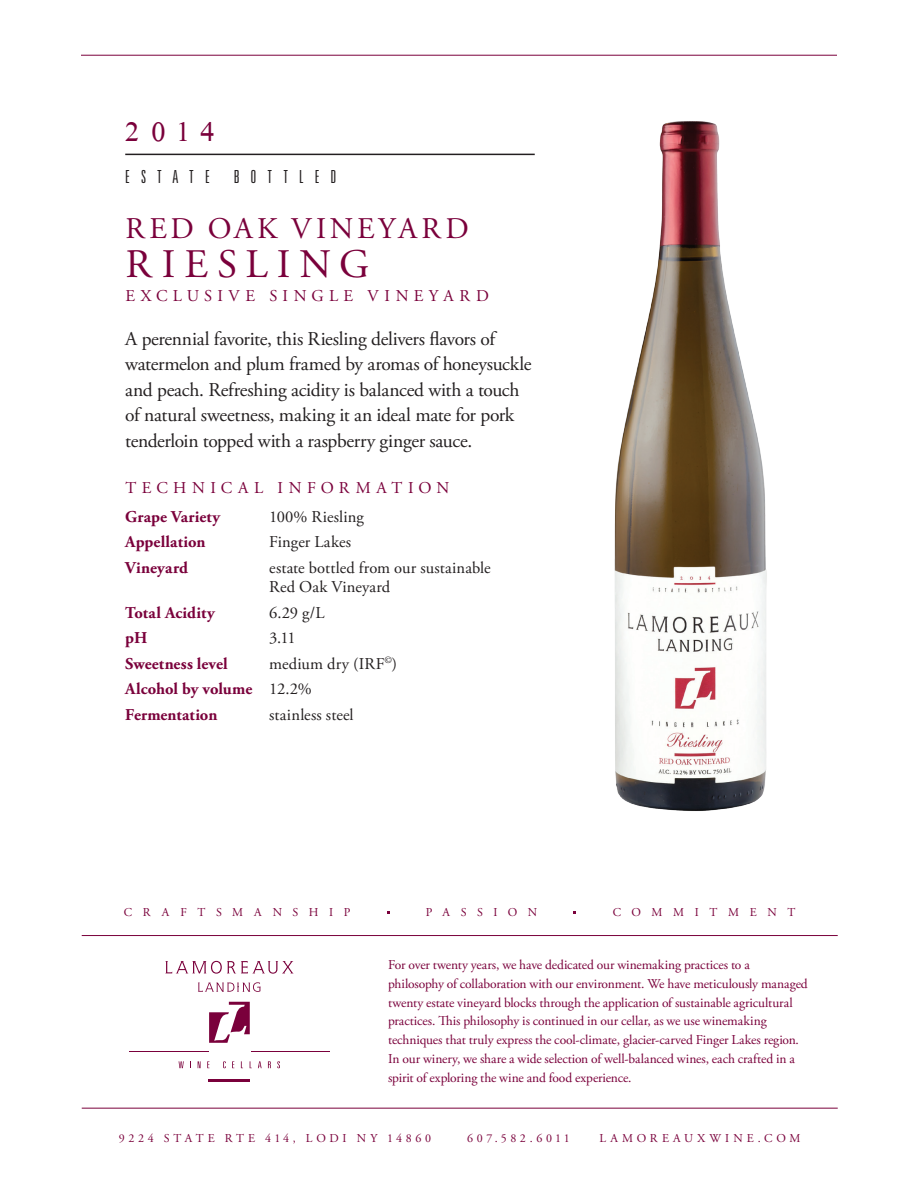
<style>
.page{position:relative;width:918px;height:1188px;background:#fff}
.page>*{position:absolute;margin:0;border:0;box-sizing:border-box;transform-origin:0 0}
.t1{font:42px "Microsoft Himalaya";color:#7a003b}
.t2{font:40.5px "Adobe Garamond Pro";letter-spacing:.23em;color:#7a003b}
.t3{font:30px "Adobe Garamond Pro";letter-spacing:.125em;color:#7a003b}
.t4{font:19.5px/25.5px "Adobe Garamond Pro";letter-spacing:-.015em;color:#231f20}
.t5{font:300 ultra-condensed 18px "Univers";letter-spacing:.61em;color:#231f20}
.t6{font:700 16.5px/25.5px "Adobe Garamond Pro";letter-spacing:.005em;color:#7a003b}
.t7{font:16.5px/19.5px "Adobe Garamond Pro";letter-spacing:.005em;color:#231f20}
.t8{font:16.5px "Adobe Garamond Pro";letter-spacing:.33em;color:#7a003b}
.t9{font:13.5px/18.8px "Adobe Garamond Pro";letter-spacing:-.005em;color:#7a003b}
.t10{font:12px "Adobe Garamond Pro";letter-spacing:.3em;color:#7a003b}
.t11{font:12px "Adobe Garamond Pro";letter-spacing:.355em;color:#7a003b}
.t12{font:12px "Adobe Garamond Pro";letter-spacing:.9em;color:#7a003b}
.t13{font:12px "Adobe Garamond Pro";letter-spacing:.29em;color:#7a003b}
.t14{font:12px "Adobe Garamond Pro";letter-spacing:.89em;color:#7a003b}
.t15{font:12px "Adobe Garamond Pro";letter-spacing:.875em;color:#7a003b}
.s1{font-weight:400;color:#231f20}
</style>
<div class="page">
<img style="left:614px;top:121px;width:153px;height:690px">
<hr style="left:125px;top:154px;width:410px;height:1px;background:#231f20">
<hr style="left:82px;top:935px;width:756px;height:1px;background:#7a003b">
<hr style="left:82px;top:1108px;width:756px;height:1px;background:#7a003b">
<svg style="left:179px;top:1061px;width:5px;height:7px"></svg>
<svg style="left:198px;top:1061px;width:3px;height:7px"></svg>
<svg style="left:207px;top:1061px;width:2px;height:7px"></svg>
<svg style="left:223px;top:1061px;width:3px;height:7px"></svg>
<svg style="left:258px;top:1061px;width:4px;height:7px"></svg>
<svg style="left:268px;top:1061px;width:3px;height:7px"></svg>
<svg style="left:277px;top:1061px;width:3px;height:7px"></svg>
<svg style="left:209px;top:1002px;width:41px;height:41px"></svg>
<hr style="left:209px;top:1079px;width:41px;height:2px;background:#7a003b">
<svg style="left:165px;top:961px;width:129px;height:13px"></svg>
<svg style="left:198px;top:982px;width:63px;height:10px"></svg>
<hr style="left:130px;top:1051px;width:79px;height:1px;background:#7a003b">
<hr style="left:251px;top:1051px;width:79px;height:1px;background:#7a003b">
<hr style="left:81px;top:55px;width:756px;height:1px;background:#7a003b">
<h1 class="t1" style="left:125px;top:102px;width:91px">2014</h1>
<h3 class="t5" style="left:125px;top:167px;width:86px">ESTATE</h3>
<h3 class="t5" style="left:234px;top:167px;width:104px">BOTTLED</h3>
<h3 class="t3" style="left:125px;top:211px;width:298px">red oak VINEYARD</h3>
<h2 class="t2" style="left:126px;top:240px;width:245px">rieslin g</h2>
<p class="t8" style="left:125px;top:286px;width:201px">EXCLUSIVE SINGLE</p>
<p class="t8" style="left:368px;top:286px;width:93px">VINEYARD</p>
<p class="t4" style="left:125px;top:326px;width:408px">A perennial favorite, this Riesling delivers flavors of watermelon and plum framed by aromas of honeysuckle and peach. Refreshing acidity is balanced with a touch of natural sweetness, making it an ideal mate for pork tenderloin topped with a raspberry ginger sauce.</p>
<p class="t8" style="left:125px;top:478px;width:81px">tec hnic</p>
<p class="t8" style="left:238px;top:478px;width:209px">al in formation</p>
<p class="t6" style="left:125px;top:504px;width:97px">Grape Variety</p>
<p class="t7" style="left:269px;top:507px;width:96px">100% Riesling</p>
<p class="t6" style="left:125px;top:530px;width:120px">Appellation <span class="s1">F</span></p>
<p class="t7" style="left:278px;top:533px;width:75px">inger Lakes</p>
<p class="t6" style="left:125px;top:555px;width:64px">Vineyard</p>
<p class="t7" style="left:269px;top:558px;width:223px">estate bottled from our sustainable<br>Red Oak Vineyard</p>
<p class="t6" style="left:125px;top:600px;width:91px">Total Acidity</p>
<p class="t7" style="left:269px;top:603px;width:56px">6.29 g/L</p>
<p class="t6" style="left:125px;top:626px;width:24px">pH</p>
<p class="t7" style="left:269px;top:629px;width:28px">3.11</p>
<p class="t6" style="left:125px;top:651px;width:104px">Sweetness level</p>
<p class="t6" style="left:125px;top:651px;width:274px;text-indent:144px"><span class="s1">medium dry (IRF</span> <sup>©</sup><span class="s1">)<br></span>Alcohol by volume <span class="s1">12.2%<br></span>Fermentation</p>
<p class="t7" style="left:269px;top:705px;width:86px">stainless steel</p>
<p class="t12" style="left:124px;top:905px;width:228px">Craftsman ship</p>
<p class="t15" style="left:426px;top:905px;width:110px">passion</p>
<p class="t14" style="left:613px;top:905px;width:184px">c ommitmen t</p>
<p class="t9" style="left:388px;top:956px;width:421px">For over twenty years, we have dedicated our winemaking practices to a philosophy of collaboration with our environment. We have meticulously managed twenty estate vineyard blocks through the application of sustainable agricultural practices. This philosophy is continued in our cellar, as we use winemaking techniques that truly express the cool-climate, glacier-carved Finger Lakes region.<br>In our winery, we share a wide selection of well-balanced wines, each crafted in a spirit of exploring the wine and food experience.</p>
<p class="t10" style="left:119px;top:1131px;width:314px">9224 state Rte 414, Lodi NY 14860</p>
<p class="t13" style="left:467px;top:1131px;width:104px">607.582.6011</p>
<p class="t11" style="left:599px;top:1131px;width:98px">lamoreauxwin</p>
<p class="t11" style="left:747px;top:1131px;width:55px">e.c om</p>
</div>
